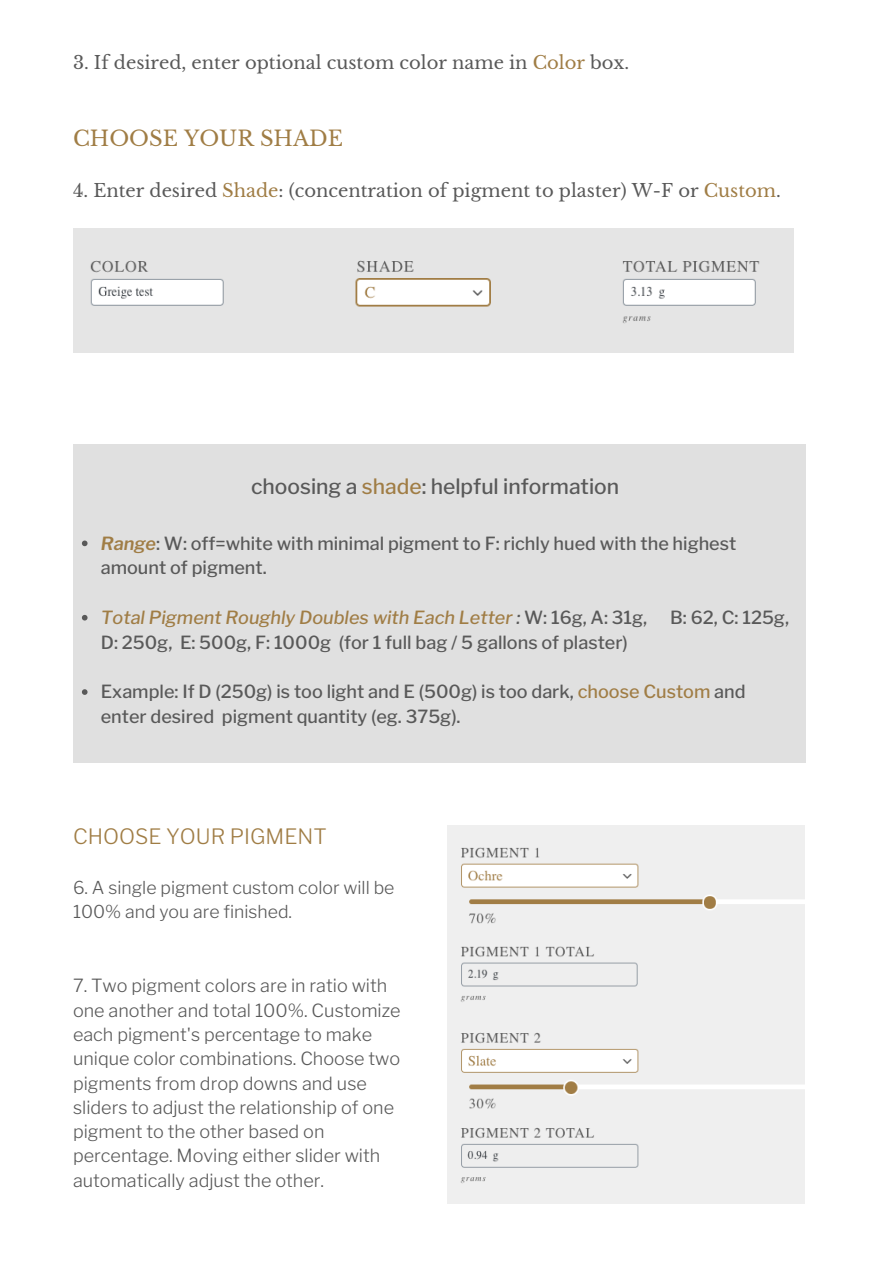
<style>
.page{position:relative;width:894px;height:1264px;background:#fff}
.page>*{position:absolute;margin:0;border:0;box-sizing:border-box;transform-origin:0 0}
.t1{font:500 21px "Libre Franklin";color:#595959}
.t2{font:300 21px "Libre Franklin";color:#a07d45}
.t3{font:21px "Libre Baskerville";color:#a07d45}
.t4{font:300 18px/24.3px "Libre Franklin";color:#595959}
.t5{font:500 18px/24.8px "Libre Franklin";color:#595959}
.t6{font:18px "Libre Baskerville";color:#595959}
.t7{font:italic 500 18px "Libre Franklin";color:#a07d45}
.t8{font:300 17.7px/24.3px "Libre Franklin";color:#595959}
.s1{color:#a07d45}
.s2{font-weight:600;font-style:italic;color:#a07d45}
.s3{color:#595959}
.s4{font-style:normal;color:#595959}
</style>
<div class="page">
<img style="left:73px;top:228px;width:719px;height:124px">
<div style="left:73px;top:444px;width:732px;height:319px;background:#e0e0e0"></div>
<svg style="left:82px;top:540px;width:5px;height:6px"></svg>
<svg style="left:82px;top:615px;width:5px;height:5px"></svg>
<svg style="left:82px;top:689px;width:5px;height:6px"></svg>
<img style="left:447px;top:825px;width:357px;height:378px">
<p class="t6" style="left:73px;top:52px;width:557px">3. If desired, enter optional custom color name in <span class="s1">Color</span> box.</p>
<p class="t3" style="left:73px;top:126px;width:271px">CHOOSE YOUR SHADE</p>
<p class="t6" style="left:73px;top:179px;width:709px">4. Enter desired <span class="s1">Shade</span>: (concentration of pigment to plaster) W-F or <span class="s1">Custom</span>.</p>
<p class="t1" style="left:251px;top:474px;width:369px">choosing a <span class="s1">shade</span>: helpful information</p>
<p class="t5" style="left:101px;top:530px;width:637px"><span class="s2">Range</span>: W: off=white with minimal pigment to F: richly hued with the highest amount of pigment.</p>
<p class="t7" style="left:101px;top:606px;width:547px">Total Pigment Roughly Doubles with Each Letter <span class="s3">:</span> <span class="s4">W: 16g, A: 31g,</span></p>
<p class="t5" style="left:670px;top:605px;width:120px">B: 62, C: 125g,</p>
<p class="t5" style="left:101px;top:630px;width:528px">D: 250g, E: 500g, F: 1000g (for 1 full bag / 5 gallons of plaster)</p>
<p class="t5" style="left:101px;top:679px;width:646px">Example: If D (250g) is too light and E (500g) is too dark, <span class="s1">choose Custom</span> and enter desired pigment quantity (eg. 375g).</p>
<p class="t2" style="left:73px;top:823px;width:255px">CHOOSE YOUR PIGMENT</p>
<p class="t8" style="left:73px;top:875px;width:323px">6. A single pigment custom color will be<br>100% and you are finished.</p>
<p class="t4" style="left:73px;top:973px;width:329px">7. Two pigment colors are in ratio with one another and total 100%. Customize each pigment's percentage to make unique color combinations. Choose two pigments from drop downs and use sliders to adjust the relationship of one pigment to the other based on percentage. Moving either slider with automatically adjust the other.</p>
</div>
